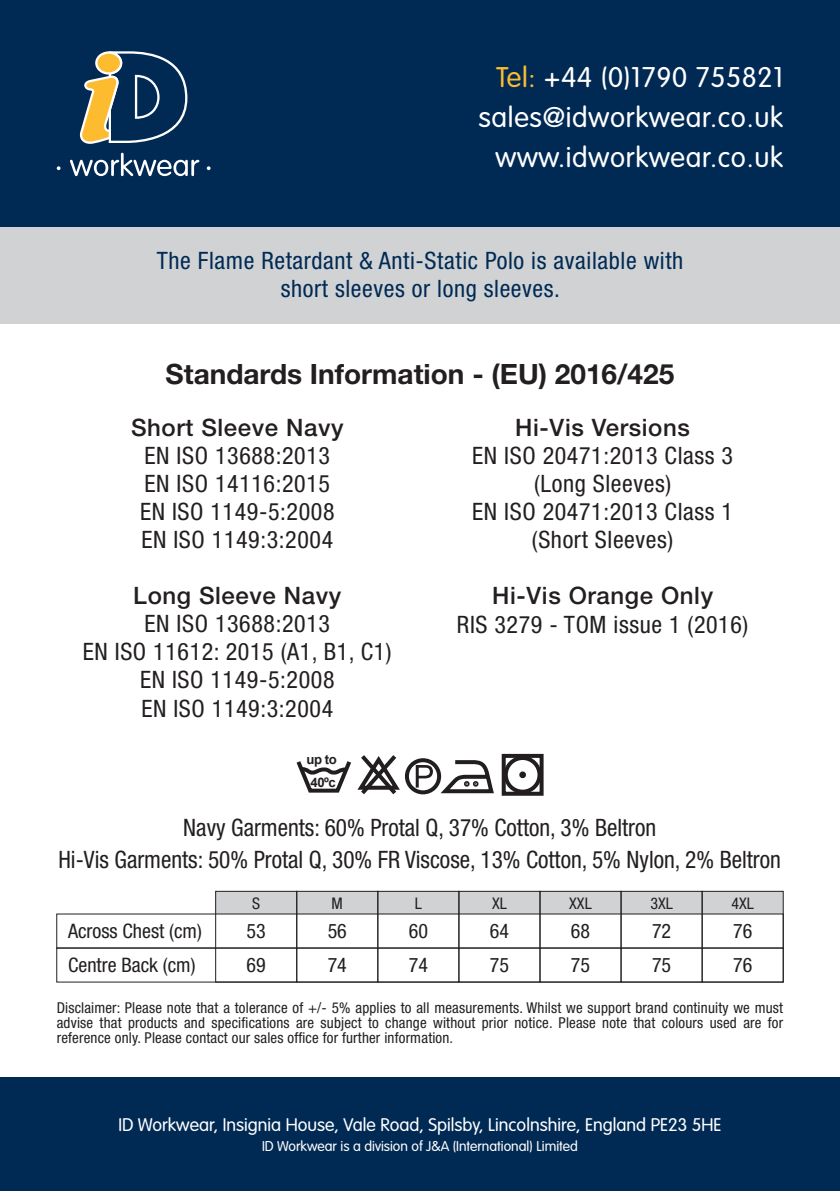
<style>
.page{position:relative;width:840px;height:1191px;background:#fff}
.page>*{position:absolute;margin:0;border:0;box-sizing:border-box;transform-origin:0 0}
.t1{font:300 28px/40px "VAG Rounded";letter-spacing:.025em;color:#fff;text-align:right}
.t2{font:700 28px "Helvetica Neue";color:#231f20}
.t3{font:condensed 24px/28px "Helvetica Neue";letter-spacing:.025em;color:#231f20;text-align:center}
.t4{font:condensed 24px/32px "Helvetica Neue";color:#231f20;text-align:center}
.t5{font:condensed 24px/28.8px "Helvetica Neue";letter-spacing:.025em;color:#002a54;text-align:center}
.t6{font:500 24px "Helvetica Neue";letter-spacing:.025em;color:#231f20}
.t7{font:condensed 20px/34px "Helvetica Neue";color:#231f20}
.t8{font:300 18px "VAG Rounded";color:#fff}
.t9{font:condensed 16px "Helvetica Neue";color:#231f20}
.t10{font:condensed 15px/15px "Helvetica Neue";letter-spacing:.01em;color:#231f20;text-align:justify}
.t11{font:300 14px "VAG Rounded";color:#fff}
.t12{font:700 13.2px "Arial";letter-spacing:-.035em;color:#221e1f}
.s1{color:#fdbb30}
</style>
<div class="page">
<div style="left:215px;top:891px;width:567px;height:23px;background:#d1d2d4"></div>
<div style="left:0;top:0;width:839px;height:227px;background:#002a54"></div>
<div style="left:0;top:1077px;width:839px;height:114px;background:#002a54"></div>
<svg style="left:79px;top:51px;width:108px;height:93px"></svg>
<svg style="left:207px;top:166px;width:3px;height:4px"></svg>
<svg style="left:57px;top:166px;width:3px;height:4px"></svg>
<svg style="left:70px;top:153px;width:129px;height:23px"></svg>
<div style="left:0;top:227px;width:839px;height:97px;background:#d1d2d4"></div>
<svg style="left:296px;top:755px;width:104px;height:40px"></svg>
<div style="left:404px;top:758px;width:37px;height:36px;border:4px solid #221e1f;border-radius:50%"></div>
<svg style="left:415px;top:765px;width:17px;height:22px"></svg>
<div style="left:519px;top:771px;width:6px;height:7px;border:4px solid #221e1f;border-radius:50%"></div>
<div style="left:503px;top:756px;width:38px;height:37px;border:4px solid #221e1f;border-radius:50%"></div>
<div style="left:501px;top:754px;width:42px;height:41px;border:4px solid #221e1f"></div>
<svg style="left:441px;top:760px;width:53px;height:34px"></svg>
<div style="left:56px;top:947px;width:727px;height:35px;border:1px solid #231f20"></div>
<div style="left:701px;top:891px;width:82px;height:91px;border:1px solid #231f20"></div>
<div style="left:620px;top:891px;width:82px;height:91px;border:1px solid #231f20"></div>
<div style="left:539px;top:891px;width:82px;height:91px;border:1px solid #231f20"></div>
<div style="left:458px;top:891px;width:82px;height:91px;border:1px solid #231f20"></div>
<div style="left:377px;top:891px;width:82px;height:91px;border:1px solid #231f20"></div>
<div style="left:296px;top:891px;width:82px;height:91px;border:1px solid #231f20"></div>
<div style="left:215px;top:891px;width:82px;height:91px;border:1px solid #231f20"></div>
<h1 class="t1" style="left:478px;top:57px;width:306px"><span class="s1">Tel:</span> +44 (0)1790 755821 sales@idworkwear.co.uk www.idworkwear.co.uk</h1>
<h2 class="t5" style="left:156px;top:245px;width:528px">The Flame Retardant &amp; Anti-Static Polo is available with short sleeves or long sleeves.</h2>
<h1 class="t2" style="left:165px;top:357px;width:510px">Standards Information - (EU) 2016/425</h1>
<h2 class="t6" style="left:131px;top:413px;width:214px">Short Sleeve Navy</h2>
<h2 class="t3" style="left:140px;top:442px;width:196px;text-align:left">EN ISO 13688:2013<br>EN ISO 14116:2015<br>EN ISO 1149-5:2008<br>EN ISO 1149:3:2004</h2>
<h2 class="t6" style="left:133px;top:581px;width:209px">Long Sleeve Navy</h2>
<h2 class="t3" style="left:83px;top:610px;width:310px">EN ISO 13688:2013<br>EN ISO 11612: 2015 (A1, B1, C1)<br>EN ISO 1149-5:2008<br>EN ISO 1149:3:2004</h2>
<p class="t12" style="left:306px;top:750px;width:32px">up to</p>
<p class="t12" style="left:310px;top:773px;width:27px">40ºc</p>
<h2 class="t6" style="left:515px;top:413px;width:176px">Hi-Vis Versions</h2>
<h2 class="t3" style="left:472px;top:442px;width:262px">EN ISO 20471:2013 Class 3 (Long Sleeves)<br>EN ISO 20471:2013 Class 1 (Short Sleeves)</h2>
<h2 class="t6" style="left:492px;top:581px;width:222px">Hi-Vis Orange Only</h2>
<h2 class="t3" style="left:456px;top:610px;width:293px">RIS 3279 - TOM issue 1 (2016)</h2>
<h2 class="t4" style="left:58px;top:811px;width:723px">Navy Garments: 60% Protal Q, 37% Cotton, 3% Beltron<br>Hi-Vis Garments: 50% Protal Q, 30% FR Viscose, 13% Cotton, 5% Nylon, 2% Beltron</h2>
<p class="t9" style="left:252px;top:893px;width:9px">S</p>
<p class="t9" style="left:331px;top:893px;width:13px">M</p>
<p class="t9" style="left:414px;top:893px;width:9px">L</p>
<p class="t9" style="left:491px;top:893px;width:16px">XL</p>
<p class="t9" style="left:569px;top:893px;width:24px">XXL</p>
<p class="t9" style="left:650px;top:893px;width:24px">3XL</p>
<p class="t9" style="left:731px;top:893px;width:24px">4XL</p>
<h3 class="t7" style="left:68px;top:914px;width:135px">Across Chest (cm)</h3>
<h3 class="t7" style="left:246px;top:914px;width:21px">53<br>69</h3>
<h3 class="t7" style="left:327px;top:914px;width:21px">56<br>74</h3>
<h3 class="t7" style="left:408px;top:914px;width:21px">60<br>74</h3>
<h3 class="t7" style="left:489px;top:914px;width:21px">64<br>75</h3>
<h3 class="t7" style="left:570px;top:914px;width:21px">68<br>75</h3>
<h3 class="t7" style="left:651px;top:914px;width:21px">72<br>75</h3>
<h3 class="t7" style="left:732px;top:914px;width:21px">76<br>76</h3>
<h3 class="t7" style="left:68px;top:948px;width:129px">Centre Back (cm)</h3>
<p class="t10" style="left:57px;top:999px;width:727px">Disclaimer: Please note that a tolerance of +/- 5% applies to all measurements. Whilst we support brand continuity we must advise that products and specifications are subject to change without prior notice. Please note that colours used are for reference only. Please contact our sales office for further information.</p>
<p class="t8" style="left:118px;top:1114px;width:604px">ID Workwear, Insignia House, Vale Road, Spilsby, Lincolnshire, England PE23 5HE</p>
<p class="t11" style="left:262px;top:1138px;width:317px">ID Workwear is a division of J&amp;A (International) Limited</p>
</div>
